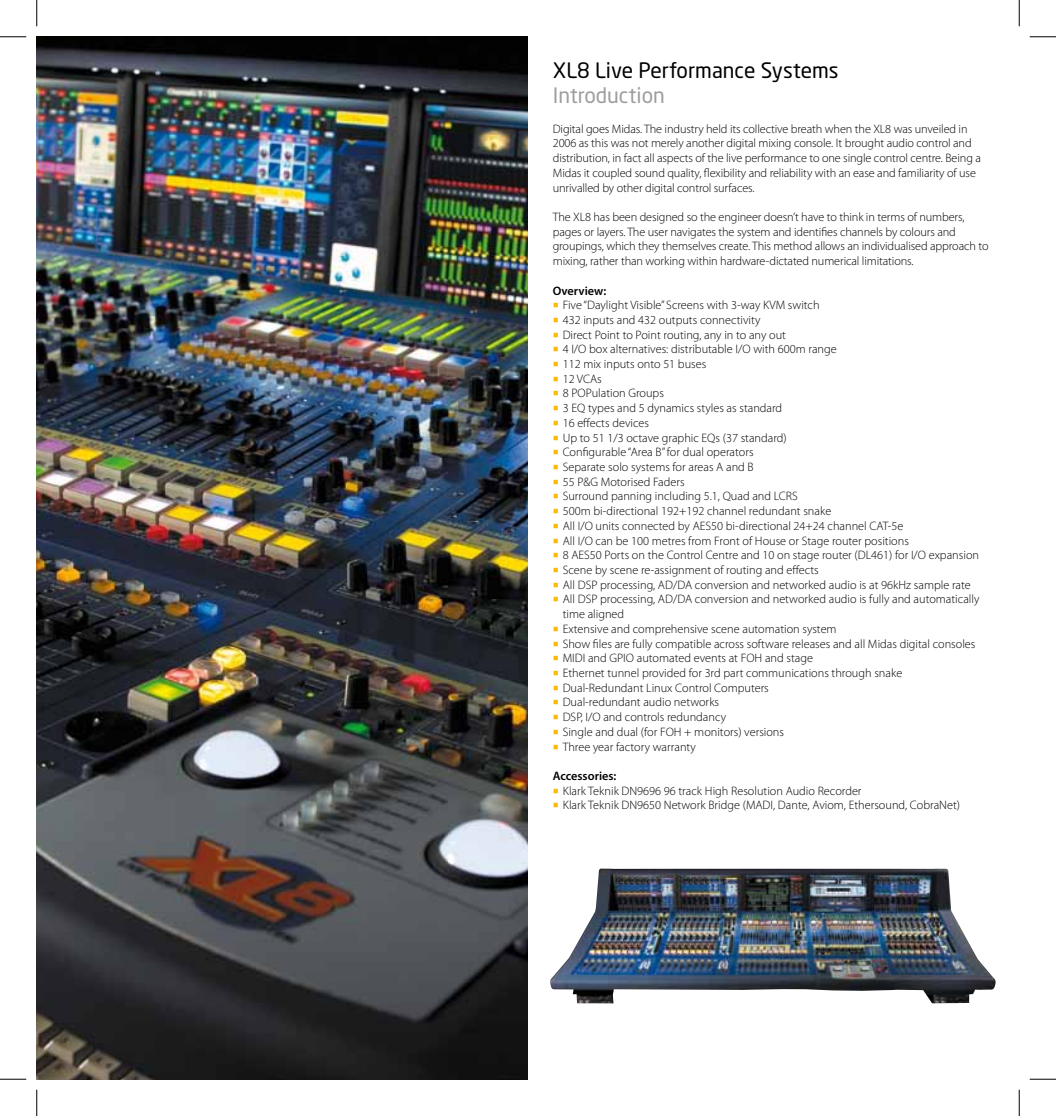
<style>
.page{position:relative;width:1056px;height:1116px;background:#fff}
.page>*{position:absolute;margin:0;border:0;box-sizing:border-box;transform-origin:0 0}
.t1{font:21px "Neo Sans";color:#000}
.t2{font:21px "Neo Sans";color:#9c9e9f}
.t3{font:300 12.25px/14.7px "Myriad Pro";color:#000}
.t4{font:600 12.25px "Myriad Pro";color:#000}
</style>
<div class="page">
<img style="left:37px;top:37px;width:491px;height:1041px">
<img style="left:550px;top:868px;width:446px;height:135px">
<svg style="left:0;top:36px;width:26px;height:1px"></svg>
<svg style="left:1029px;top:36px;width:27px;height:1px"></svg>
<svg style="left:0;top:1078px;width:26px;height:1px"></svg>
<svg style="left:1029px;top:1078px;width:27px;height:1px"></svg>
<svg style="left:36px;top:0;width:1px;height:26px"></svg>
<svg style="left:36px;top:1089px;width:1px;height:26px"></svg>
<svg style="left:1019px;top:0;width:1px;height:26px"></svg>
<svg style="left:1019px;top:1089px;width:1px;height:26px"></svg>
<h1 class="t1" style="left:553px;top:57px;width:287px">XL8 Live Performance Systems</h1>
<h1 class="t2" style="left:553px;top:83px;width:114px">Introduction</h1>
<p class="t3" style="left:553px;top:121px;width:430px">Digital goes Midas. The industry held its collective breath when the XL8 was unveiled in 2006 as this was not merely another digital mixing console. It brought audio control and distribution, in fact all aspects of the live performance to one single control centre. Being a Midas it coupled sound quality, flexibility and reliability with an ease and familiarity of use unrivalled by other digital control surfaces.</p>
<p class="t3" style="left:553px;top:209px;width:437px">The XL8 has been designed so the engineer doesn’t have to think in terms of numbers, pages or layers. The user navigates the system and identifies channels by colours and groupings, which they themselves create. This method allows an individualised approach to mixing, rather than working within hardware-dictated numerical limitations.</p>
<p class="t4" style="left:553px;top:282px;width:55px">Overview:</p>
<p class="t3" style="left:563px;top:297px;width:418px">Five “Daylight Visible” Screens with 3-way KVM switch<br>432 inputs and 432 outputs connectivity<br>Direct Point to Point routing, any in to any out<br>4 I/O box alternatives: distributable I/O with 600m range<br>112 mix inputs onto 51 buses<br>12 VCAs<br>8 POPulation Groups<br>3 EQ types and 5 dynamics styles as standard<br>16 effects devices<br>Up to 51 1/3 octave graphic EQs (37 standard)<br>Configurable “Area B” for dual operators<br>Separate solo systems for areas A and B<br>55 P&amp;G Motorised Faders<br>Surround panning including 5.1, Quad and LCRS<br>500m bi-directional 192+192 channel redundant snake<br>All I/O units connected by AES50 bi-directional 24+24 channel CAT-5e<br>All I/O can be 100 metres from Front of House or Stage router positions<br>8 AES50 Ports on the Control Centre and 10 on stage router (DL461) for I/O expansion Scene by scene re-assignment of routing and effects<br>All DSP processing, AD/DA conversion and networked audio is at 96kHz sample rate All DSP processing, AD/DA conversion and networked audio is fully and automatically time aligned<br>Extensive and comprehensive scene automation system<br>Show files are fully compatible across software releases and all Midas digital consoles MIDI and GPIO automated events at FOH and stage<br>Ethernet tunnel provided for 3rd part communications through snake Dual-Redundant Linux Control Computers<br>Dual-redundant audio networks<br>DSP, I/O and controls redundancy<br>Single and dual (for FOH + monitors) versions<br>Three year factory warranty</p>
<p class="t4" style="left:553px;top:768px;width:65px">Accessories:</p>
<p class="t3" style="left:563px;top:783px;width:399px">Klark Teknik DN9696 96 track High Resolution Audio Recorder<br>Klark Teknik DN9650 Network Bridge (MADI, Dante, Aviom, Ethersound, CobraNet)</p>
</div>
